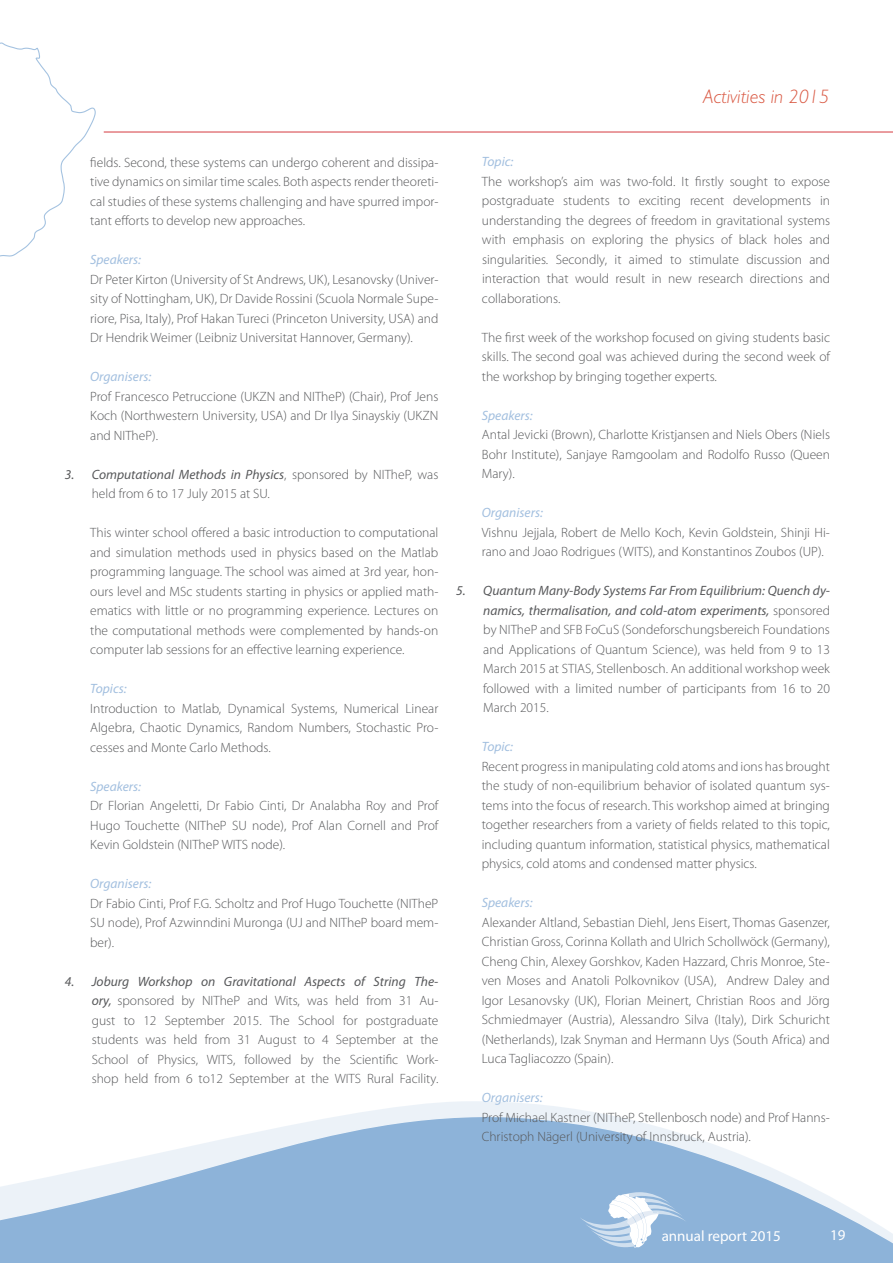
<style>
.page{position:relative;width:893px;height:1263px;background:#fff}
.page>*{position:absolute;margin:0;border:0;box-sizing:border-box;transform-origin:0 0}
.t1{font:italic 300 19.5px "Gill Sans Std";color:#d95842}
.t2{font:15px "Myriad Pro";color:#fff}
.t3{font:300 13.5px/19.5px "Myriad Pro";color:#57585a;text-align:justify}
.t4{font:italic 13.5px "Myriad Pro";color:#a2bfdf}
.s1{font-weight:400;font-style:italic}
</style>
<div class="page">
<svg style="left:0;top:1101px;width:893px;height:162px"></svg>
<svg style="left:0;top:42px;width:96px;height:215px"></svg>
<hr style="left:104px;top:131px;width:789px;height:2px;background:#d1232a">
<svg style="left:579px;top:1191px;width:108px;height:56px"></svg>
<div style="left:657px;top:1224px;width:168px;height:37px;background:#8db3d9"></div>
<h1 class="t1" style="left:703px;top:86px;width:128px">Activities in 2015</h1>
<p class="t3" style="left:90px;top:153px;width:350px">fields. Second, these systems can undergo coherent and dissipa&shy;tive dynamics on similar time scales. Both aspects render theoreti&shy;cal studies of these systems challenging and have spurred impor&shy;tant efforts to develop new approaches.</p>
<p class="t4" style="left:90px;top:251px;width:52px">Speakers:</p>
<p class="t3" style="left:90px;top:270px;width:350px">Dr Peter Kirton (University of St Andrews, UK), Lesanovsky (Univer&shy;sity of Nottingham, UK), Dr Davide Rossini (Scuola Normale Supe&shy;riore, Pisa, Italy), Prof Hakan Tureci (Princeton University, USA) and Dr Hendrik Weimer (Leibniz Universitat Hannover, Germany).</p>
<p class="t4" style="left:90px;top:368px;width:63px">Organisers:</p>
<p class="t3" style="left:90px;top:386px;width:350px">Prof Francesco Petruccione (UKZN and NITheP) (Chair), Prof Jens Koch (Northwestern University, USA) and Dr Ilya Sinayskiy (UKZN and NITheP).</p>
<p class="t3" style="left:92px;top:464px;width:348px;text-indent:-27px"><span class="s1">3. Computational Methods in Physics</span>, sponsored by NITheP, was held from 6 to 17 July 2015 at SU.</p>
<p class="t3" style="left:90px;top:523px;width:350px">This winter school offered a basic introduction to computational and simulation methods used in physics based on the Matlab programming language. The school was aimed at 3rd year, hon&shy;ours level and MSc students starting in physics or applied math&shy;ematics with little or no programming experience. Lectures on the computational methods were complemented by hands-on computer lab sessions for an effective learning experience.</p>
<p class="t4" style="left:90px;top:680px;width:38px">Topics:</p>
<p class="t3" style="left:90px;top:698px;width:350px">Introduction to Matlab, Dynamical Systems, Numerical Linear Algebra, Chaotic Dynamics, Random Numbers, Stochastic Pro&shy;cesses and Monte Carlo Methods.</p>
<p class="t4" style="left:90px;top:778px;width:52px">Speakers:</p>
<p class="t3" style="left:90px;top:796px;width:350px">Dr Florian Angeletti, Dr Fabio Cinti, Dr Analabha Roy and Prof Hugo Touchette (NITheP SU node), Prof Alan Cornell and Prof Kevin Goldstein (NITheP WITS node).</p>
<p class="t4" style="left:90px;top:875px;width:63px">Organisers:</p>
<p class="t3" style="left:90px;top:893px;width:350px">Dr Fabio Cinti, Prof F.G. Scholtz and Prof Hugo Touchette (NITheP SU node), Prof Azwinndini Muronga (UJ and NITheP board mem&shy;ber).</p>
<p class="t3" style="left:92px;top:971px;width:348px;text-indent:-27px"><span class="s1">4. Joburg Workshop on Gravitational Aspects of String The&shy;ory,</span> sponsored by NITheP and Wits, was held from 31 Au&shy;gust to 12 September 2015. The School for postgraduate students was held from 31 August to 4 September at the School of Physics, WITS, followed by the Scientific Work&shy;shop held from 6 to12 September at the WITS Rural Facility.</p>
<p class="t4" style="left:482px;top:154px;width:33px">Topic:</p>
<p class="t3" style="left:482px;top:172px;width:350px">The workshop’s aim was two-fold. It firstly sought to expose postgraduate students to exciting recent developments in understanding the degrees of freedom in gravitational systems with emphasis on exploring the physics of black holes and singularities. Secondly, it aimed to stimulate discussion and interaction that would result in new research directions and collaborations.</p>
<p class="t3" style="left:482px;top:328px;width:350px">The first week of the workshop focused on giving students basic skills. The second goal was achieved during the second week of the workshop by bringing together experts.</p>
<p class="t4" style="left:482px;top:407px;width:52px">Speakers:</p>
<p class="t3" style="left:482px;top:425px;width:350px">Antal Jevicki (Brown), Charlotte Kristjansen and Niels Obers (Niels Bohr Institute), Sanjaye Ramgoolam and Rodolfo Russo (Queen Mary).</p>
<p class="t4" style="left:482px;top:504px;width:63px">Organisers:</p>
<p class="t3" style="left:482px;top:523px;width:350px">Vishnu Jejjala, Robert de Mello Koch, Kevin Goldstein, Shinji Hi&shy;rano and Joao Rodrigues (WITS), and Konstantinos Zoubos (UP).</p>
<p class="t3" style="left:483px;top:581px;width:348px;text-indent:-27px"><span class="s1">5. Quantum Many-Body Systems Far From Equilibrium: Quench dy&shy;namics, thermalisation, and cold-atom experiments,</span> sponsored by NITheP and SFB FoCuS (Sondeforschungsbereich Foundations and Applications of Quantum Science), was held from 9 to 13<br>March 2015 at STIAS, Stellenbosch. An additional workshop week followed with a limited number of participants from 16 to 20<br>March 2015.</p>
<p class="t4" style="left:482px;top:738px;width:33px">Topic:</p>
<p class="t3" style="left:482px;top:757px;width:350px">Recent progress in manipulating cold atoms and ions has brought the study of non-equilibrium behavior of isolated quantum sys&shy;tems into the focus of research. This workshop aimed at bringing together researchers from a variety of fields related to this topic, including quantum information, statistical physics, mathematical physics, cold atoms and condensed matter physics.</p>
<p class="t4" style="left:482px;top:894px;width:52px">Speakers:</p>
<p class="t3" style="left:482px;top:913px;width:350px">Alexander Altland, Sebastian Diehl, Jens Eisert, Thomas Gasenzer, Christian Gross, Corinna Kollath and Ulrich Schollwöck (Germany), Cheng Chin, Alexey Gorshkov, Kaden Hazzard, Chris Monroe, Ste&shy;ven Moses and Anatoli Polkovnikov (USA), Andrew Daley and Igor Lesanovsky (UK), Florian Meinert, Christian Roos and Jörg Schmiedmayer (Austria), Alessandro Silva (Italy), Dirk Schuricht (Netherlands), Izak Snyman and Hermann Uys (South Africa) and Luca Tagliacozzo (Spain).</p>
<p class="t4" style="left:482px;top:1089px;width:63px">Organisers:</p>
<p class="t3" style="left:482px;top:1108px;width:350px">Prof Michael Kastner (NITheP, Stellenbosch node) and Prof Hanns-<br>Christoph Nägerl (University of Innsbruck, Austria).</p>
<p class="t2" style="left:662px;top:1226px;width:121px">annual report 2015</p>
<p class="t2" style="left:830px;top:1226px;width:17px">19</p>
</div>
